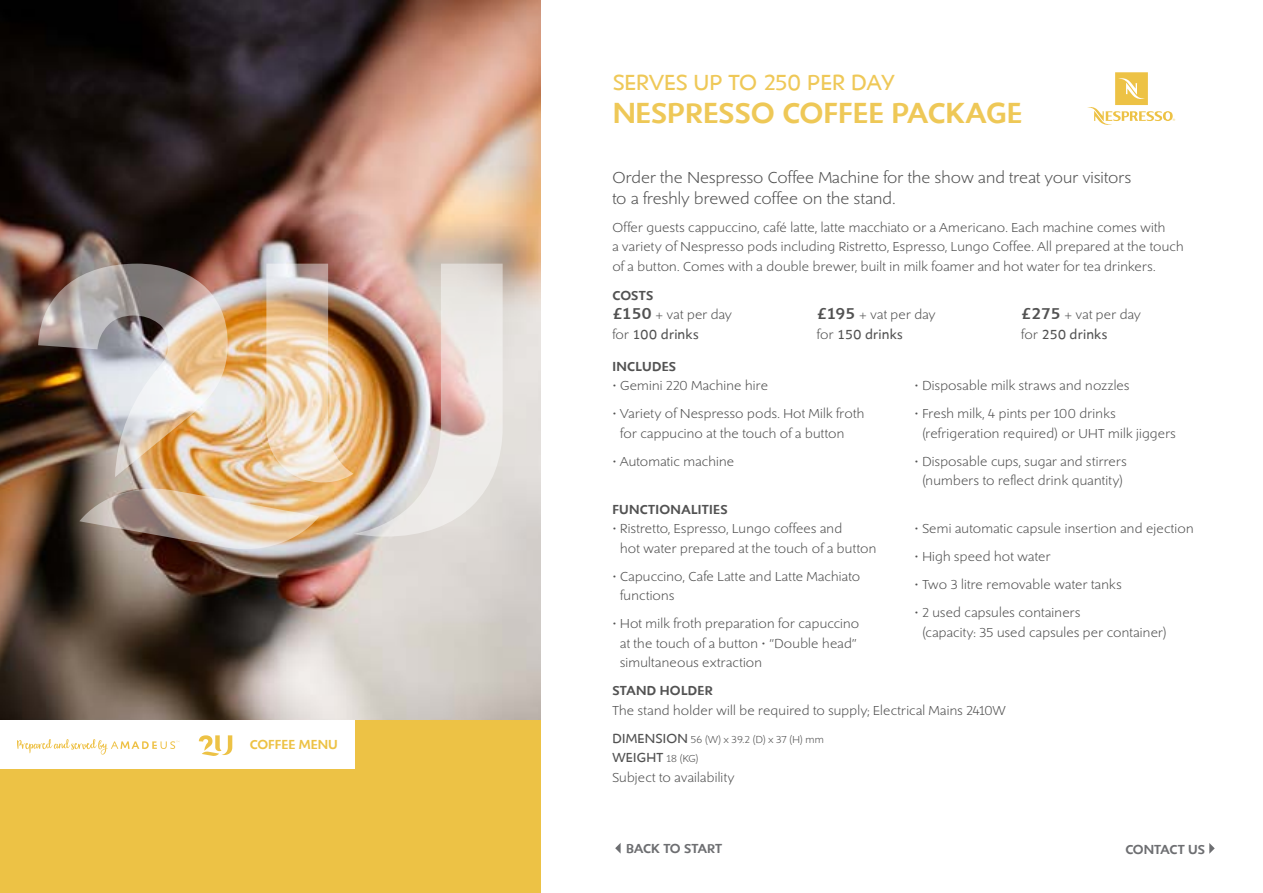
<style>
.page{position:relative;width:1263px;height:893px;background:#fff}
.page>*{position:absolute;margin:0;border:0;box-sizing:border-box;transform-origin:0 0}
.t1{font:500 30px "Shinn";color:#edc245}
.t2{font:22.5px "Shinn";color:#edc245}
.t3{font:300 16.5px/21px "Shinn";letter-spacing:.01em;color:#525252}
.t4{font:300 13.5px/19.5px "Shinn";letter-spacing:.015em;color:#525252}
.t5{font:500 13.5px "Shinn";letter-spacing:.02em;color:#525252}
.t6{font:500 13.5px "Shinn";color:#6d6e71}
.t7{font:500 13.5px "Shinn";color:#edc245}
.t8{font:300 10.5px "Shinn";letter-spacing:.015em;color:#525252}
.s1{font-weight:500}
.s2{font-weight:500;font-size:16.5px}
.s3{font-weight:400}
.s4{font-weight:400;font-size:13.5px}
.s5{font-size:10.5px}
</style>
<div class="page">
<img style="left:0;top:0;width:541px;height:720px">
<div style="left:0;top:720px;width:541px;height:173px;background:#edc245"></div>
<div style="left:0;top:720px;width:355px;height:49px;background:#fff"></div>
<svg style="left:199px;top:735px;width:33px;height:21px"></svg>
<svg style="left:17px;top:739px;width:162px;height:15px"></svg>
<svg style="left:1209px;top:843px;width:6px;height:11px"></svg>
<img style="left:38px;top:264px;width:465px;height:287px">
<svg style="left:615px;top:843px;width:6px;height:11px"></svg>
<svg style="left:1087px;top:72px;width:88px;height:53px"></svg>
<p class="t7" style="left:250px;top:735px;width:89px">COFFEE MENU</p>
<h2 class="t2" style="left:612px;top:67px;width:284px">SERVES UP TO 250 PER DAY</h2>
<h1 class="t1" style="left:612px;top:92px;width:411px">NESPRESSO COFFEE PACKAGE</h1>
<p class="t3" style="left:612px;top:166px;width:520px">Order the Nespresso Coffee Machine for the show and treat your visitors to a freshly brewed coffee on the stand.</p>
<p class="t4" style="left:612px;top:217px;width:573px">Offer guests cappuccino, café latte, latte macchiato or a Americano. Each machine comes with<br>a variety of Nespresso pods including Ristretto, Espresso, Lungo Coffee. All prepared at the touch of a button. Comes with a double brewer, built in milk foamer and hot water for tea drinkers.</p>
<p class="t4" style="left:612px;top:286px;width:121px"><span class="s1">COSTS<br></span><span class="s2">£150</span> + vat per day for <span class="s3">100 drinks</span></p>
<p class="t4" style="left:817px;top:305px;width:120px"><span class="s2">£195</span> + vat per day for <span class="s3">150 drinks</span></p>
<p class="t4" style="left:1021px;top:305px;width:121px"><span class="s2">£275</span> + vat per day for <span class="s3">250 drinks</span></p>
<p class="t5" style="left:612px;top:357px;width:65px">INCLUDES</p>
<p class="t4" style="left:612px;top:376px;width:157px">• Gemini 220 Machine hire</p>
<p class="t4" style="left:620px;top:404px;width:246px;text-indent:-8px">• Variety of Nespresso pods. Hot Milk froth for cappucino at the touch of a button</p>
<p class="t4" style="left:612px;top:451px;width:123px">• Automatic machine</p>
<p class="t5" style="left:612px;top:500px;width:117px">FUNCTIONALITIES</p>
<p class="t4" style="left:620px;top:519px;width:258px;text-indent:-8px">• Ristretto, Espresso, Lungo coffees and<br>hot water prepared at the touch of a button</p>
<p class="t4" style="left:620px;top:566px;width:242px;text-indent:-8px">• Capuccino, Cafe Latte and Latte Machiato functions</p>
<p class="t4" style="left:620px;top:614px;width:241px;text-indent:-8px">• Hot milk froth preparation for capuccino at the touch of a button • “Double head” simultaneous extraction</p>
<p class="t4" style="left:914px;top:376px;width:216px">• Disposable milk straws and nozzles</p>
<p class="t4" style="left:922px;top:404px;width:255px;text-indent:-8px">• Fresh milk, 4 pints per 100 drinks (refrigeration required) or UHT milk jiggers</p>
<p class="t4" style="left:914px;top:451px;width:214px;text-align:center">• Disposable cups, sugar and stirrers (numbers to reflect drink quantity)</p>
<p class="t4" style="left:914px;top:519px;width:281px">• Semi automatic capsule insertion and ejection</p>
<p class="t4" style="left:914px;top:547px;width:137px">• High speed hot water</p>
<p class="t4" style="left:914px;top:575px;width:209px">• Two 3 litre removable water tanks</p>
<p class="t4" style="left:922px;top:603px;width:246px;text-indent:-8px">• 2 used capsules containers<br>(capacity: 35 used capsules per container)</p>
<p class="t5" style="left:612px;top:681px;width:102px">STAND HOLDER</p>
<p class="t4" style="left:612px;top:700px;width:395px">The stand holder will be required to supply; Electrical Mains 2410W</p>
<p class="t8" style="left:612px;top:733px;width:213px"><span class="s4">DIMENSION</span> 56 (W) x 39.2 (D) x 37 (H) mm</p>
<p class="t4" style="left:612px;top:748px;width:124px"><span class="s3">WEIGHT</span> <span class="s5">18 (KG)<br></span>Subject to availability</p>
<p class="t6" style="left:626px;top:839px;width:98px">BACK TO START</p>
<p class="t6" style="left:1125px;top:840px;width:81px">CONTACT US</p>
</div>
